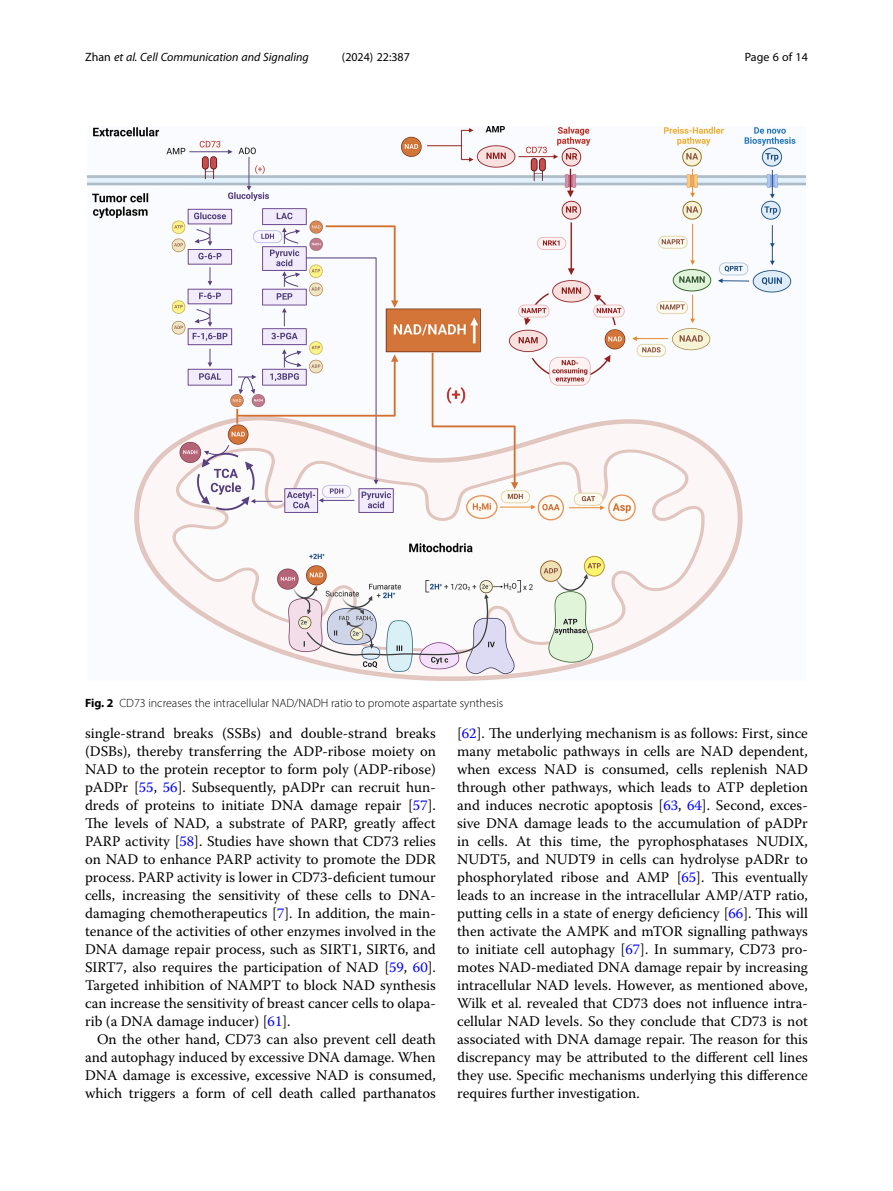
<style>
.page{position:relative;width:893px;height:1191px;background:#fff}
.page>*{position:absolute;margin:0;border:0;box-sizing:border-box;transform-origin:0 0}
.Body_Text_Indent{font:14.7px/18px "Warnock Pro";color:#000;text-align:justify}
.Body_Text{font:14.7px/18px "Warnock Pro";color:#000;text-align:justify}
.Figure_Caption{font:300 12px "Myriad Pro";color:#000}
.t1{font:italic 12px "Myriad Pro";color:#000}
.t2{font:12px "Myriad Pro";color:#000}
.s1{font-style:normal}
.s2{font-weight:700}
.s3{color:#00f}
</style>
<div class="page">
<img style="left:87px;top:126px;width:719px;height:554px">
<p class="t1" style="left:85px;top:50px;width:225px"><span class="s1">Zhan</span> et al. Cell Communication and Signaling</p>
<p class="t2" style="left:342px;top:50px;width:70px">(2024) 22:387</p>
<p class="t2" style="left:745px;top:50px;width:65px">Page 6 of 14</p>
<p class="Figure_Caption" style="left:85px;top:696px;width:420px"><span class="s2">Fig. 2</span> CD73 increases the intracellular NAD/NADH ratio to promote aspartate synthesis</p>
<p class="Body_Text" style="left:85px;top:724px;width:352px">single-strand breaks (SSBs) and double-strand breaks (DSBs), thereby transferring the ADP-ribose moiety on NAD to the protein receptor to form poly (ADP-ribose) pADPr [<span class="s3">55</span>, <span class="s3">56</span>]. Subsequently, pADPr can recruit hun&shy;dreds of proteins to initiate DNA damage repair [<span class="s3">57</span>].<br>The levels of NAD, a substrate of PARP, greatly affect PARP activity [<span class="s3">58</span>]. Studies have shown that CD73 relies on NAD to enhance PARP activity to promote the DDR process. PARP activity is lower in CD73-deficient tumour cells, increasing the sensitivity of these cells to DNA&shy;damaging chemotherapeutics [<span class="s3">7</span>]. In addition, the main&shy;tenance of the activities of other enzymes involved in the DNA damage repair process, such as SIRT1, SIRT6, and SIRT7, also requires the participation of NAD [<span class="s3">59</span>, <span class="s3">60</span>].<br>Targeted inhibition of NAMPT to block NAD synthesis can increase the sensitivity of breast cancer cells to olapa&shy;rib (a DNA damage inducer) [<span class="s3">61</span>].</p>
<p class="Body_Text_Indent" style="left:85px;top:1030px;width:352px;text-indent:12px">On the other hand, CD73 can also prevent cell death and autophagy induced by excessive DNA damage. When DNA damage is excessive, excessive NAD is consumed, which triggers a form of cell death called parthanatos</p>
<p class="Body_Text_Indent" style="left:457px;top:724px;width:352px">[<span class="s3">62</span>]. The underlying mechanism is as follows: First, since many metabolic pathways in cells are NAD dependent, when excess NAD is consumed, cells replenish NAD through other pathways, which leads to ATP depletion and induces necrotic apoptosis [<span class="s3">63</span>, <span class="s3">64</span>]. Second, exces&shy;sive DNA damage leads to the accumulation of pADPr in cells. At this time, the pyrophosphatases NUDIX, NUDT5, and NUDT9 in cells can hydrolyse pADRr to phosphorylated ribose and AMP [<span class="s3">65</span>]. This eventually leads to an increase in the intracellular AMP/ATP ratio, putting cells in a state of energy deficiency [<span class="s3">66</span>]. This will then activate the AMPK and mTOR signalling pathways to initiate cell autophagy [<span class="s3">67</span>]. In summary, CD73 pro&shy;motes NAD-mediated DNA damage repair by increasing intracellular NAD levels. However, as mentioned above, Wilk et al. revealed that CD73 does not influence intra&shy;cellular NAD levels. So they conclude that CD73 is not associated with DNA damage repair. The reason for this discrepancy may be attributed to the different cell lines they use. Specific mechanisms underlying this difference requires further investigation.</p>
</div>
